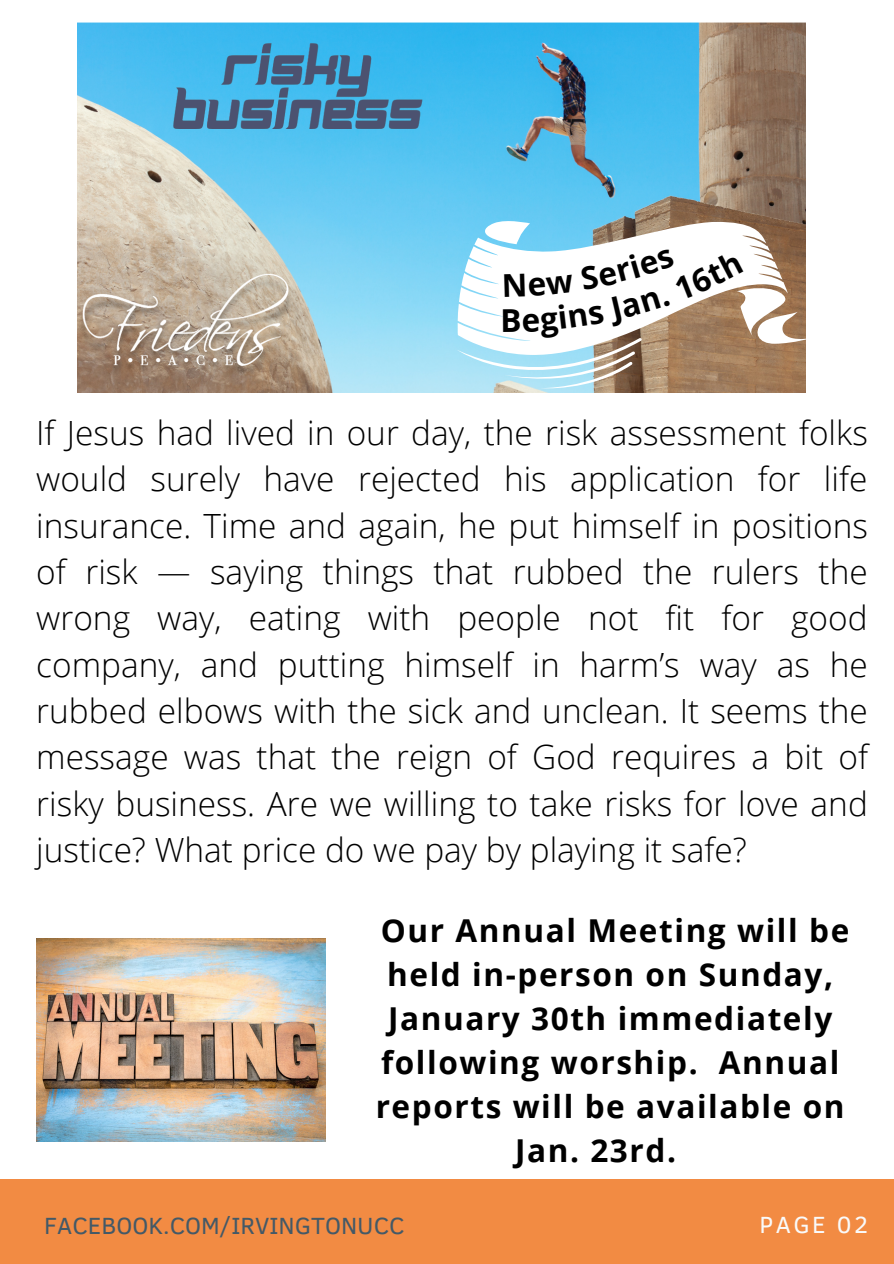
<style>
.page{position:relative;width:894px;height:1264px;background:#fff}
.page>*{position:absolute;margin:0;border:0;box-sizing:border-box;transform-origin:0 0}
.t1{font:300 33.45px/46.3px "Open Sans";color:#000;text-align:justify}
.t2{font:700 31.5px "Open Sans";letter-spacing:.05em;color:#000}
.t3{font:24px "Clear Sans";color:#435967}
.t4{font:24px "Clear Sans";letter-spacing:.1em;color:#fafafa}
</style>
<div class="page">
<div style="left:0;top:1178px;width:893px;height:85px;background:#f28b43"></div>
<img style="left:36px;top:938px;width:290px;height:203px">
<img style="left:77px;top:22px;width:728px;height:371px">
<svg style="left:456px;top:218px;width:350px;height:174px"></svg>
<p class="t1" style="left:36px;top:409px;width:833px">If Jesus had lived in our day, the risk assessment folks would surely have rejected his application for life insurance. Time and again, he put himself in positions of risk — saying things that rubbed the rulers the wrong way, eating with people not fit for good company, and putting himself in harm’s way as he rubbed elbows with the sick and unclean. It seems the message was that the reign of God requires a bit of risky business. Are we willing to take risks for love and justice? What price do we pay by playing it safe?</p>
<p class="t2" style="left:381px;top:908px;width:470px">Our Annual Meeting will be</p>
<p class="t2" style="left:387px;top:952px;width:447px">held in-person on Sunday,</p>
<p class="t2" style="left:388px;top:996px;width:445px">January 30th immediately</p>
<p class="t2" style="left:381px;top:1040px;width:459px">following worship. Annual</p>
<p class="t2" style="left:375px;top:1084px;width:470px">reports will be available on</p>
<p class="t2" style="left:515px;top:1128px;width:162px">Jan. 23rd.</p>
<p class="t3" style="left:44px;top:1208px;width:362px">FACEBOOK.COM/IRVINGTONUCC</p>
<p class="t4" style="left:759px;top:1207px;width:110px">PAGE 02</p>
</div>
